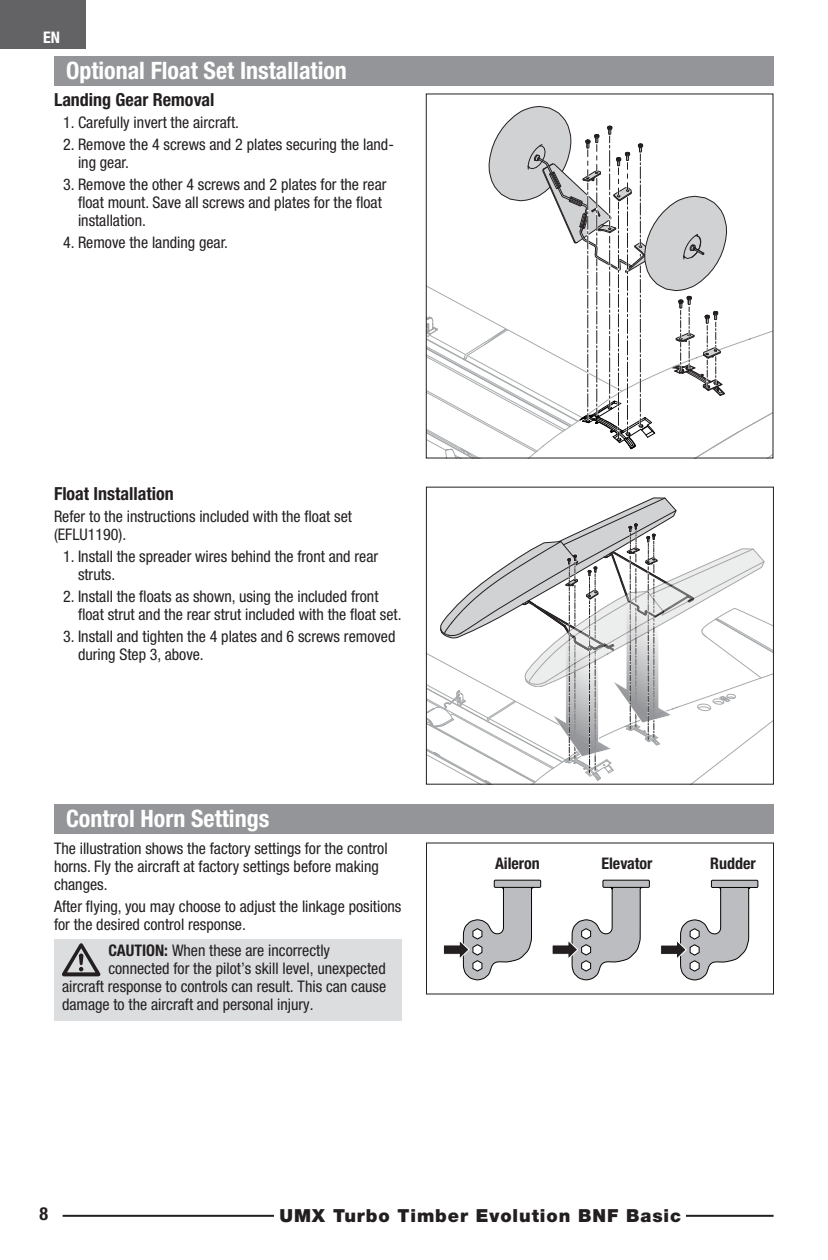
<style>
.page{position:relative;width:828px;height:1260px;background:#fff}
.page>*{position:absolute;margin:0;border:0;box-sizing:border-box;transform-origin:0 0}
.EFL_Main_Header{font:700 condensed 24px "Helvetica Neue LT Std";color:#fff}
.EFL_Sub_Header{font:700 condensed 18px "Helvetica Neue LT Std";color:#231f20}
.t1{font:900 18px "Helvetica Neue LT Std";letter-spacing:.05em;color:#231f20}
.EFL_Body_Text{font:condensed 16px/18px "Helvetica Neue LT Std";color:#231f20}
.EFL_Cautions_and_War{font:condensed 16px "Helvetica Neue LT Std";color:#231f20}
.t2{font:700 condensed 16px "Helvetica Neue LT Std";color:#231f20}
.t3{font:700 condensed 16px "Helvetica Neue LT Std";color:#fff}
.s1{font-weight:700}
</style>
<div class="page">
<div style="left:0;top:0;width:85px;height:49px;background:#636366"></div>
<hr style="left:63px;top:1215px;width:711px;height:2px;background:#231f20">
<div style="left:274px;top:1202px;width:412px;height:28px;background:#fff"></div>
<div style="left:54px;top:804px;width:720px;height:30px;background:#939598"></div>
<div style="left:54px;top:939px;width:348px;height:82px;background:#dcdddf"></div>
<svg style="left:62px;top:943px;width:38px;height:33px"></svg>
<svg style="left:661px;top:879px;width:98px;height:102px"></svg>
<svg style="left:552px;top:879px;width:98px;height:102px"></svg>
<svg style="left:443px;top:879px;width:99px;height:102px"></svg>
<div style="left:426px;top:842px;width:348px;height:152px;border:1px solid #231f20"></div>
<div style="left:54px;top:56px;width:720px;height:30px;background:#939598"></div>
<svg style="left:428px;top:497px;width:344px;height:286px"></svg>
<div style="left:426px;top:487px;width:348px;height:298px;border:1px solid #231f20"></div>
<svg style="left:428px;top:106px;width:343px;height:351px"></svg>
<p class="t3" style="left:43px;top:28px;width:18px">EN</p>
<p class="EFL_Main_Header" style="left:66px;top:56px;width:282px">Optional Float Set Installation</p>
<p class="EFL_Sub_Header" style="left:54px;top:89px;width:162px">Landing Gear Removal</p>
<p class="EFL_Body_Text" style="left:63px;top:114px;width:177px">1. Carefully invert the aircraft.</p>
<p class="EFL_Body_Text" style="left:78px;top:136px;width:318px;text-indent:-15px">2. Remove the 4 screws and 2 plates securing the land&shy;ing gear.</p>
<p class="EFL_Body_Text" style="left:78px;top:176px;width:310px;text-indent:-15px">3. Remove the other 4 screws and 2 plates for the rear float mount. Save all screws and plates for the float installation.</p>
<p class="EFL_Body_Text" style="left:63px;top:234px;width:167px">4. Remove the landing gear.</p>
<p class="EFL_Sub_Header" style="left:54px;top:483px;width:121px">Float Installation</p>
<p class="EFL_Body_Text" style="left:54px;top:507px;width:300px">Refer to the instructions included with the float set (EFLU1190).</p>
<p class="EFL_Body_Text" style="left:78px;top:547px;width:302px;text-indent:-15px">1. Install the spreader wires behind the front and rear struts.</p>
<p class="EFL_Body_Text" style="left:78px;top:587px;width:325px;text-indent:-15px">2. Install the floats as shown, using the included front float strut and the rear strut included with the float set.</p>
<p class="EFL_Body_Text" style="left:78px;top:627px;width:319px;text-indent:-15px">3. Install and tighten the 4 plates and 6 screws removed during Step 3, above.</p>
<p class="EFL_Main_Header" style="left:66px;top:804px;width:205px">Control Horn Settings</p>
<p class="EFL_Body_Text" style="left:54px;top:840px;width:335px">The illustration shows the factory settings for the control horns. Fly the aircraft at factory settings before making changes.</p>
<p class="EFL_Body_Text" style="left:54px;top:898px;width:349px">After flying, you may choose to adjust the linkage positions for the desired control response.</p>
<p class="EFL_Cautions_and_War" style="left:108px;top:941px;width:223px"><span class="s1">CAUTION:</span> When these are incorrectly</p>
<p class="EFL_Cautions_and_War" style="left:108px;top:959px;width:279px">connected for the pilot’s skill level, unexpected</p>
<p class="EFL_Cautions_and_War" style="left:62px;top:977px;width:326px">aircraft response to controls can result. This can cause</p>
<p class="EFL_Cautions_and_War" style="left:62px;top:995px;width:253px">damage to the aircraft and personal injury.</p>
<p class="t2" style="left:495px;top:854px;width:46px">Aileron</p>
<p class="t2" style="left:601px;top:854px;width:53px">Elevator</p>
<p class="t2" style="left:710px;top:854px;width:47px">Rudder</p>
<p class="EFL_Sub_Header" style="left:40px;top:1203px;width:10px">8</p>
<p class="t1" style="left:280px;top:1205px;width:403px">UMX Turbo Timber Evolution BNF Basic</p>
</div>
